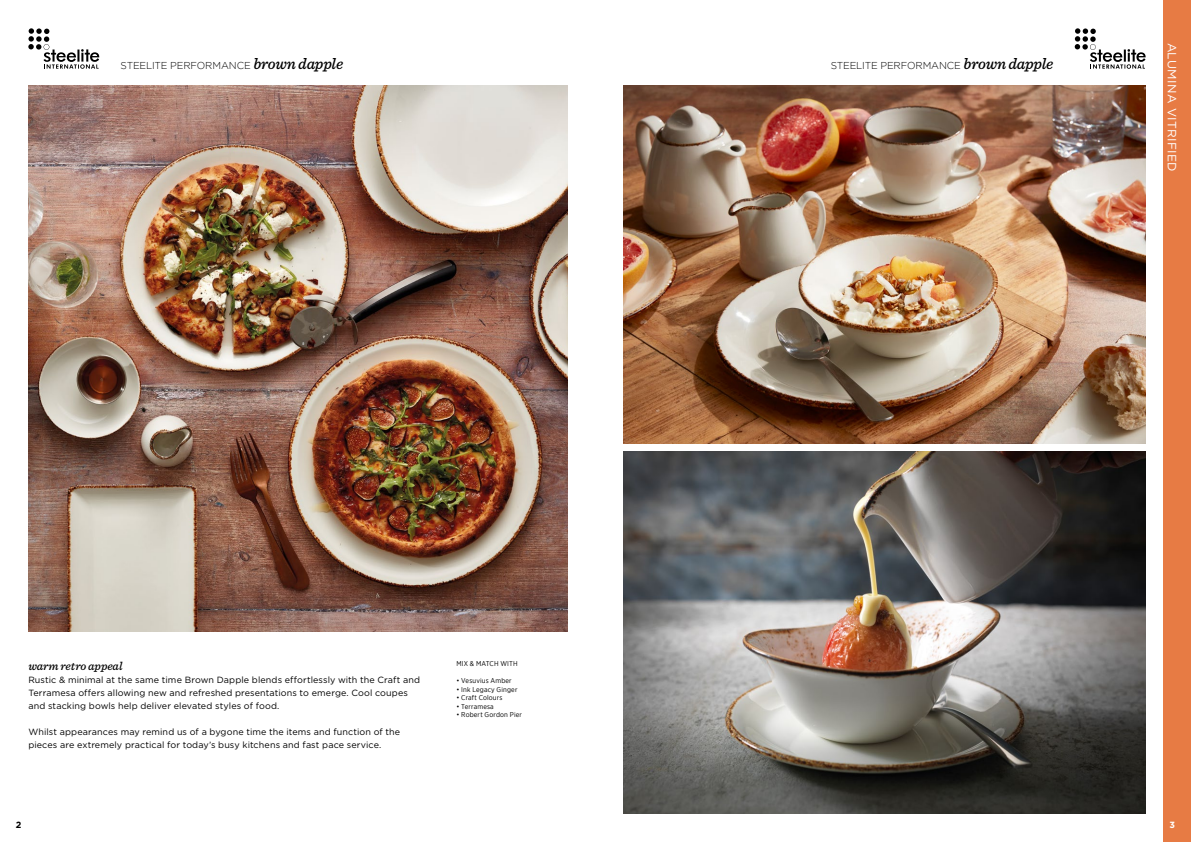
<style>
.page{position:relative;width:1191px;height:842px;background:#fff}
.page>*{position:absolute;margin:0;border:0;box-sizing:border-box;transform-origin:0 0}
.t1{font:12px "Gotham";letter-spacing:.03em;color:#fff}
.t2{font:italic 500 12px "Sentinel";letter-spacing:-.01em;color:#000}
.t3{font:300 10px "Gotham";letter-spacing:-.015em;color:#000}
.t4{font:9px/13px "Gotham";letter-spacing:.01em;color:#000}
.t5{font:700 9px "Gotham";color:#fff}
.t6{font:700 9px "Gotham";color:#000}
.t7{font:7px "Gotham Narrow";letter-spacing:.02em;color:#000}
.s1{font-family:"Sentinel";font-weight:500;font-style:italic;font-size:16px}
</style>
<div class="page">
<img style="left:28px;top:85px;width:539px;height:547px">
<svg style="left:28px;top:28px;width:71px;height:41px"></svg>
<svg style="left:1074px;top:28px;width:71px;height:41px"></svg>
<img style="left:624px;top:85px;width:521px;height:358px">
<img style="left:624px;top:452px;width:521px;height:362px">
<div style="left:1162px;top:0;width:29px;height:842px;background:#e77b44"></div>
<p class="t3" style="left:120px;top:60px;width:224px">STEELITE PERFORMANCE <span class="s1">brown dapple</span></p>
<p class="t3" style="left:830px;top:60px;width:224px">STEELITE PERFORMANCE <span class="s1">brown dapple</span></p>
<h1 class="t1" style="left:1178px;top:43px;width:131px;rotate:90deg">ALUMINA VITRIFIED</h1>
<h1 class="t2" style="left:28px;top:657px;width:96px">warm retro appeal</h1>
<p class="t4" style="left:28px;top:673px;width:393px">Rustic &amp; minimal at the same time Brown Dapple blends effortlessly with the Craft and<br>Terramesa offers allowing new and refreshed presentations to emerge. Cool coupes and stacking bowls help deliver elevated styles of food.</p>
<p class="t4" style="left:28px;top:725px;width:373px">Whilst appearances may remind us of a bygone time the items and function of the pieces are extremely practical for today’s busy kitchens and fast pace service.</p>
<p class="t6" style="left:16px;top:819px;width:7px">2</p>
<p class="t7" style="left:456px;top:659px;width:63px">MIX &amp; MATCH WITH</p>
<p class="t7" style="left:456px;top:676px;width:57px">• Vesuvius Amber</p>
<p class="t7" style="left:456px;top:685px;width:63px">• Ink Legacy Ginger</p>
<p class="t7" style="left:456px;top:693px;width:48px">• Craft Colours</p>
<p class="t7" style="left:456px;top:702px;width:39px">• Terramesa</p>
<p class="t7" style="left:456px;top:710px;width:67px">• Robert Gordon Pier</p>
<p class="t5" style="left:1169px;top:819px;width:7px">3</p>
</div>
